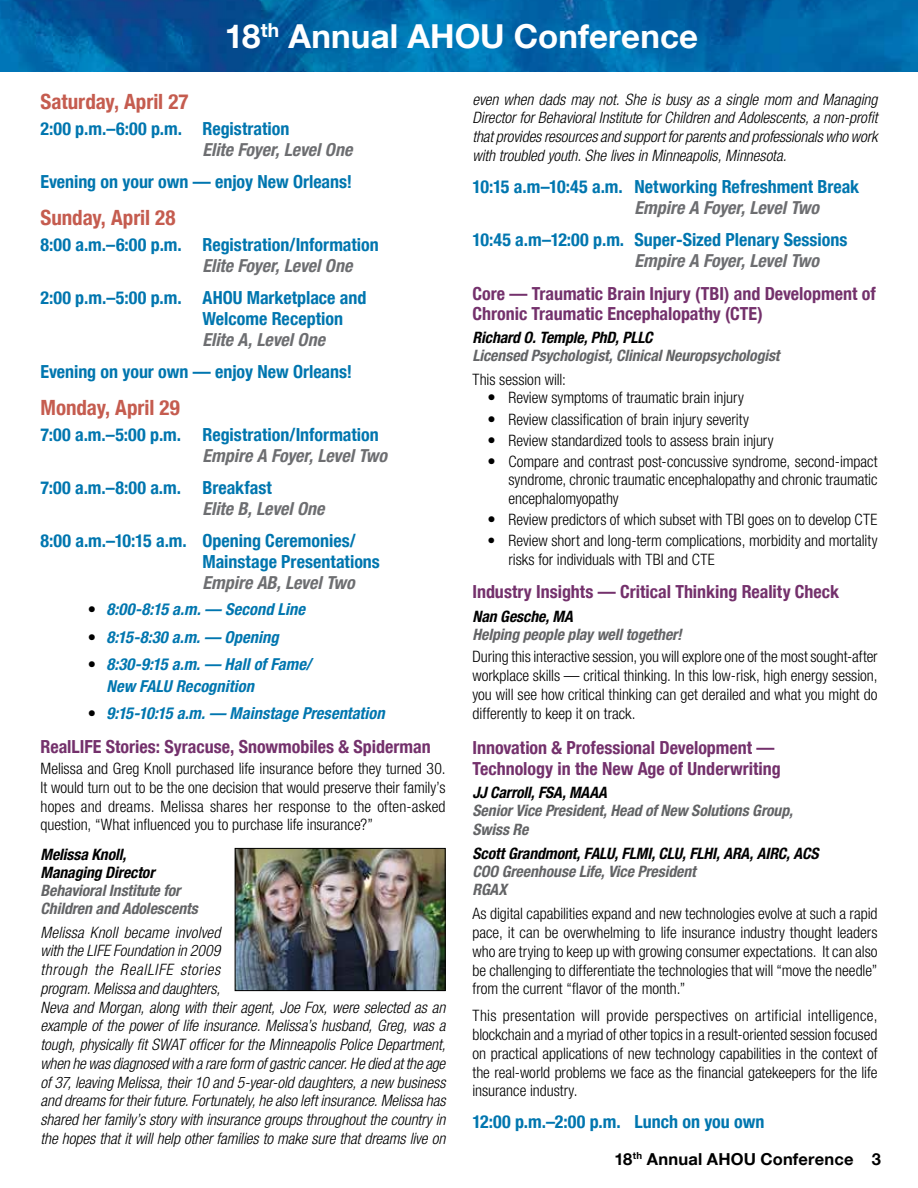
<style>
.page{position:relative;width:918px;height:1188px;background:#fff}
.page>*{position:absolute;margin:0;border:0;box-sizing:border-box;transform-origin:0 0}
.t1{font:700 33px "Helvetica Neue LT Com";letter-spacing:.005em;color:#fff}
.t2{font:700 condensed 21px "Helvetica Neue LT Com";color:#c55c4f}
.t3{font:700 condensed 18px/21px "Helvetica Neue LT Com";color:#0076af}
.t4{font:700 condensed 18px/19.5px "Helvetica Neue LT Com";color:#74316c}
.t5{font:italic 700 condensed 18px "Helvetica Neue LT Com";letter-spacing:-.005em;color:#6d6e71}
.t6{font:italic 700 condensed 16.5px/21px "Helvetica Neue LT Com";color:#0076af}
.t7{font:700 16.5px "Helvetica Neue LT Com";letter-spacing:.01em;color:#000}
.t8{font:300 condensed 15.75px/18.8px "Helvetica Neue LT Com";color:#000;text-align:justify}
.t9{font:italic 300 condensed 15.75px/18.8px "Helvetica Neue LT Com";letter-spacing:-.005em;color:#000}
.t10{font:italic 700 condensed 15.75px/18.8px "Helvetica Neue LT Com";letter-spacing:-.005em;color:#636466}
.t11{font:italic 700 condensed 15.75px/18px "Helvetica Neue LT Com";letter-spacing:-.005em;color:#000}
.s1{font-style:normal;color:#000}
.s2{font-weight:700;font-size:16.5px}
</style>
<div class="page">
<img style="left:0;top:0;width:918px;height:71px">
<img style="left:237px;top:850px;width:206px;height:139px">
<div style="left:235px;top:848px;width:210px;height:143px;border:1px solid #000"></div>
<h1 class="t1" style="left:225px;top:15px;width:475px">18<sup>th</sup> Annual AHOU Conference</h1>
<h2 class="t2" style="left:40px;top:89px;width:150px">Saturday, April 27</h2>
<p class="t3" style="left:40px;top:118px;width:250px">2:00 p.m.–6:00 p.m. Registration</p>
<p class="t5" style="left:202px;top:139px;width:151px">Elite Foyer, Level One</p>
<p class="t3" style="left:40px;top:171px;width:313px">Evening on your own — enjoy New Orleans!</p>
<h2 class="t2" style="left:40px;top:205px;width:137px">Sunday, April 28</h2>
<p class="t3" style="left:40px;top:234px;width:340px">8:00 a.m.–6:00 p.m. Registration/Information</p>
<p class="t5" style="left:202px;top:255px;width:151px">Elite Foyer, Level One</p>
<p class="t3" style="left:202px;top:287px;width:165px;text-indent:-162px">2:00 p.m.–5:00 p.m. AHOU Marketplace and<br>Welcome Reception</p>
<p class="t5" style="left:202px;top:329px;width:124px">Elite A, Level One</p>
<p class="t3" style="left:40px;top:361px;width:313px">Evening on your own — enjoy New Orleans!</p>
<h2 class="t2" style="left:40px;top:395px;width:141px">Monday, April 29</h2>
<p class="t3" style="left:40px;top:424px;width:340px">7:00 a.m.–5:00 p.m. Registration/Information</p>
<p class="t5" style="left:202px;top:445px;width:186px">Empire A Foyer, Level Two</p>
<p class="t3" style="left:40px;top:477px;width:233px">7:00 a.m.–8:00 a.m. Breakfast</p>
<p class="t5" style="left:202px;top:498px;width:124px">Elite B, Level One</p>
<p class="t3" style="left:202px;top:530px;width:179px;text-indent:-162px">8:00 a.m.–10:15 a.m. Opening Ceremonies/<br>Mainstage Presentations</p>
<p class="t5" style="left:202px;top:571px;width:154px">Empire AB, Level Two</p>
<p class="t6" style="left:88px;top:599px;width:219px"><span class="s1">•</span> 8:00-8:15 a.m. — Second Line</p>
<p class="t6" style="left:88px;top:626px;width:193px"><span class="s1">•</span> 8:15-8:30 a.m. — Opening</p>
<p class="t6" style="left:106px;top:654px;width:206px;text-indent:-19px"><span class="s1">•</span> 8:30-9:15 a.m. — Hall of Fame/<br>New FALU Recognition</p>
<p class="t6" style="left:88px;top:703px;width:298px"><span class="s1">•</span> 9:15-10:15 a.m. — Mainstage Presentation</p>
<p class="t4" style="left:40px;top:737px;width:392px">RealLIFE Stories: Syracuse, Snowmobiles &amp; Spiderman</p>
<p class="t8" style="left:40px;top:759px;width:407px">Melissa and Greg Knoll purchased life insurance before they turned 30.<br>It would turn out to be the one decision that would preserve their family’s hopes and dreams. Melissa shares her response to the often-asked question, “What influenced you to purchase life insurance?”</p>
<p class="t11" style="left:40px;top:845px;width:116px">Melissa Knoll,<br>Managing Director</p>
<p class="t10" style="left:40px;top:881px;width:159px;line-height:18px">Behavioral Institute for<br>Children and Adolescents</p>
<p class="t9" style="left:40px;top:923px;width:407px">Melissa Knoll became involved<br>with the LIFE Foundation in 2009<br>through the RealLIFE stories<br>program. Melissa and daughters,<br>Neva and Morgan, along with their agent, Joe Fox, were selected as an example of the power of life insurance. Melissa’s husband, Greg, was a tough, physically fit SWAT officer for the Minneapolis Police Department, when he was diagnosed with a rare form of gastric cancer. He died at the age of 37, leaving Melissa, their 10 and 5-year-old daughters, a new business and dreams for their future. Fortunately, he also left insurance. Melissa has shared her family’s story with insurance groups throughout the country in the hopes that it will help other families to make sure that dreams live on</p>
<p class="t9" style="left:473px;top:90px;width:407px;text-align:justify">even when dads may not. She is busy as a single mom and Managing Director for Behavioral Institute for Children and Adolescents, a non-profit that provides resources and support for parents and professionals who work with troubled youth. She lives in Minneapolis, Minnesota.</p>
<p class="t3" style="left:472px;top:176px;width:388px">10:15 a.m–10:45 a.m. Networking Refreshment Break</p>
<p class="t5" style="left:634px;top:197px;width:186px">Empire A Foyer, Level Two</p>
<p class="t3" style="left:472px;top:229px;width:376px">10:45 a.m–12:00 p.m. Super-Sized Plenary Sessions</p>
<p class="t5" style="left:634px;top:250px;width:186px">Empire A Foyer, Level Two</p>
<p class="t4" style="left:472px;top:284px;width:405px">Core — Traumatic Brain Injury (TBI) and Development of<br>Chronic Traumatic Encephalopathy (CTE)</p>
<p class="t11" style="left:472px;top:329px;width:182px">Richard O. Temple, PhD, PLLC</p>
<p class="t10" style="left:472px;top:346px;width:309px">Licensed Psychologist, Clinical Neuropsychologist</p>
<p class="t8" style="left:472px;top:370px;width:95px">This session will:</p>
<p class="t8" style="left:488px;top:388px;width:258px"><span class="s2">•</span> Review symptoms of traumatic brain injury</p>
<p class="t8" style="left:488px;top:410px;width:263px"><span class="s2">•</span> Review classification of brain injury severity</p>
<p class="t8" style="left:488px;top:431px;width:288px"><span class="s2">•</span> Review standardized tools to assess brain injury</p>
<p class="t8" style="left:508px;top:452px;width:371px;text-indent:-21px"><span class="s2">•</span> Compare and contrast post-concussive syndrome, second-impact syndrome, chronic traumatic encephalopathy and chronic traumatic encephalomyopathy</p>
<p class="t8" style="left:488px;top:510px;width:391px"><span class="s2">•</span> Review predictors of which subset with TBI goes on to develop CTE</p>
<p class="t8" style="left:508px;top:531px;width:371px;text-indent:-21px">• Review short and long-term complications, morbidity and mortality risks for individuals with TBI and CTE</p>
<p class="t4" style="left:472px;top:582px;width:368px">Industry Insights — Critical Thinking Reality Check</p>
<p class="t11" style="left:472px;top:607px;width:102px">Nan Gesche, MA</p>
<p class="t10" style="left:472px;top:625px;width:211px">Helping people play well together!</p>
<p class="t8" style="left:472px;top:646px;width:407px">During this interactive session, you will explore one of the most sought-after workplace skills — critical thinking. In this low-risk, high energy session, you will see how critical thinking can get derailed and what you might do differently to keep it on track.</p>
<p class="t4" style="left:472px;top:737px;width:310px;line-height:21px">Innovation &amp; Professional Development —<br>Technology in the New Age of Underwriting</p>
<p class="t11" style="left:472px;top:784px;width:136px">JJ Carroll, FSA, MAAA</p>
<p class="t10" style="left:472px;top:802px;width:322px">Senior Vice President, Head of New Solutions Group,<br>Swiss Re</p>
<p class="t11" style="left:472px;top:844px;width:348px">Scott Grandmont, FALU, FLMI, CLU, FLHI, ARA, AIRC, ACS</p>
<p class="t10" style="left:472px;top:862px;width:225px">COO Greenhouse Life, Vice President<br>RGAX</p>
<p class="t8" style="left:472px;top:904px;width:407px">As digital capabilities expand and new technologies evolve at such a rapid pace, it can be overwhelming to life insurance industry thought leaders who are trying to keep up with growing consumer expectations. It can also be challenging to differentiate the technologies that will “move the needle” from the current “flavor of the month.”</p>
<p class="t8" style="left:472px;top:1006px;width:407px">This presentation will provide perspectives on artificial intelligence, blockchain and a myriad of other topics in a result-oriented session focused on practical applications of new technology capabilities in the context of the real-world problems we face as the financial gatekeepers for the life insurance industry.</p>
<p class="t3" style="left:472px;top:1111px;width:293px">12:00 p.m.–2:00 p.m. Lunch on you own</p>
<p class="t7" style="left:615px;top:1148px;width:268px">18<sup>th</sup> Annual AHOU Conference 3</p>
</div>
